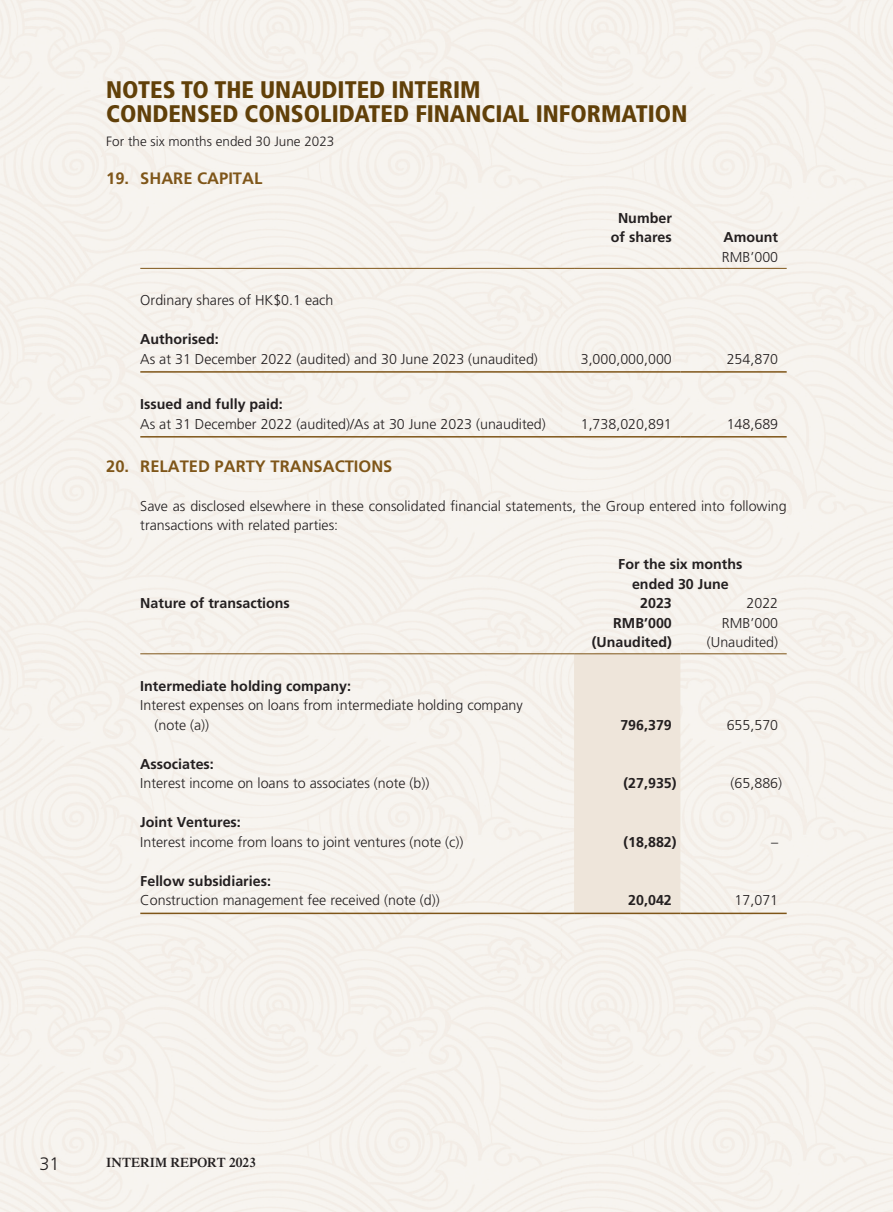
<style>
.page{position:relative;width:893px;height:1212px;background:#fff}
.page>*{position:absolute;margin:0;border:0;box-sizing:border-box;transform-origin:0 0}
.t1{font:900 condensed 24px/24px "Frutiger LT Std";color:#614009}
.t2{font:300 18px "Frutiger LT Std";color:#231f20}
._01_H1{font:700 16.5px "Frutiger LT Std";color:#7f5619}
._50_Table_txt{font:300 14.25px "Frutiger LT Std";color:#231f20}
._50_Table_txt-2{font:700 14.25px "Frutiger LT Std";color:#231f20}
._00_txt{font:300 14.25px/19.5px "Frutiger LT Std";color:#231f20}
.t3{font:300 13.5px "Frutiger LT Std";color:#231f20}
.t4{font:600 13.5px "Times LT Std";color:#231f20}
</style>
<div class="page">
<hr style="left:140px;top:268px;width:434px;height:1px;background:#7f5619">
<hr style="left:574px;top:268px;width:106px;height:1px;background:#7f5619">
<hr style="left:680px;top:268px;width:107px;height:1px;background:#7f5619">
<hr style="left:140px;top:371px;width:434px;height:2px;background:#7f5619">
<hr style="left:574px;top:371px;width:106px;height:2px;background:#7f5619">
<hr style="left:680px;top:371px;width:107px;height:2px;background:#7f5619">
<hr style="left:140px;top:436px;width:434px;height:1px;background:#7f5619">
<hr style="left:574px;top:436px;width:106px;height:1px;background:#7f5619">
<hr style="left:680px;top:436px;width:107px;height:1px;background:#7f5619">
<div style="left:574px;top:654px;width:106px;height:258px;background:#eee5da"></div>
<hr style="left:140px;top:653px;width:434px;height:1px;background:#7f5619">
<hr style="left:574px;top:653px;width:106px;height:1px;background:#7f5619">
<hr style="left:680px;top:653px;width:107px;height:1px;background:#7f5619">
<hr style="left:140px;top:912px;width:434px;height:2px;background:#7f5619">
<hr style="left:574px;top:912px;width:106px;height:2px;background:#7f5619">
<hr style="left:680px;top:912px;width:107px;height:2px;background:#7f5619">
<h1 class="t1" style="left:106px;top:78px;width:582px">NOTES TO THE UNAUDITED INTERIM<br>CONDENSED CONSOLIDATED FINANCIAL INFORMATION</h1>
<p class="t3" style="left:106px;top:134px;width:230px">For the six months ended 30 June 2023</p>
<p class="_01_H1" style="left:140px;top:168px;width:123px">SHARE CAPITAL</p>
<p class="_01_H1" style="left:106px;top:168px;width:24px">19.</p>
<p class="_50_Table_txt-2" style="left:618px;top:209px;width:55px">Number</p>
<p class="_50_Table_txt-2" style="left:611px;top:229px;width:62px">of shares</p>
<p class="_50_Table_txt-2" style="left:723px;top:229px;width:56px">Amount</p>
<p class="_50_Table_txt" style="left:722px;top:249px;width:58px">RMB‘000</p>
<p class="_01_H1" style="left:106px;top:456px;width:24px">20.</p>
<p class="_50_Table_txt" style="left:140px;top:292px;width:195px">Ordinary shares of HK$0.1 each</p>
<p class="_50_Table_txt-2" style="left:140px;top:331px;width:80px">Authorised:</p>
<p class="_50_Table_txt" style="left:140px;top:351px;width:399px">As at 31 December 2022 (audited) and 30 June 2023 (unaudited(</p>
<p class="_50_Table_txt-2" style="left:140px;top:396px;width:144px">Issued and fully paid:</p>
<p class="_50_Table_txt" style="left:140px;top:416px;width:407px">As at 31 December 2022 (audited /) As at 30 June 2023 (unaudited(</p>
<p class="_01_H1" style="left:140px;top:456px;width:254px">RELATED PARTY TRANSACTIONS</p>
<p class="_50_Table_txt" style="left:581px;top:351px;width:93px">3,000,000,000</p>
<p class="_50_Table_txt" style="left:581px;top:416px;width:93px">1,738,020,891</p>
<p class="_50_Table_txt" style="left:727px;top:351px;width:53px">254,870</p>
<p class="_50_Table_txt" style="left:727px;top:416px;width:53px">148,689</p>
<p class="_00_txt" style="left:140px;top:496px;width:648px">Save as disclosed elsewhere in these consolidated financial statements, the Group entered into following transactions with related parties:</p>
<p class="_50_Table_txt-2" style="left:618px;top:556px;width:126px">For the six months</p>
<p class="_50_Table_txt-2" style="left:632px;top:575px;width:98px">ended 30 June</p>
<p class="_50_Table_txt" style="left:746px;top:595px;width:33px">2022</p>
<p class="_50_Table_txt-2" style="left:140px;top:595px;width:151px">Nature of transactions</p>
<p class="_50_Table_txt-2" style="left:640px;top:595px;width:33px">2023</p>
<p class="_50_Table_txt-2" style="left:140px;top:677px;width:212px">Intermediate holding company:</p>
<p class="_50_Table_txt" style="left:140px;top:697px;width:384px">Interest expenses on loans from intermediate holding company</p>
<p class="_50_Table_txt" style="left:155px;top:717px;width:56px">(note ((a(</p>
<p class="_50_Table_txt-2" style="left:140px;top:755px;width:75px">Associates:</p>
<p class="_50_Table_txt" style="left:140px;top:775px;width:291px">Interest income on loans to associates (note ((b(</p>
<p class="_50_Table_txt-2" style="left:140px;top:814px;width:102px">Joint Ventures:</p>
<p class="_50_Table_txt" style="left:140px;top:834px;width:325px">Interest income from loans to joint ventures (note ((c(</p>
<p class="_50_Table_txt-2" style="left:140px;top:872px;width:132px">Fellow subsidiaries:</p>
<p class="_50_Table_txt" style="left:140px;top:892px;width:301px">Construction management fee received (note ((d(</p>
<p class="_50_Table_txt-2" style="left:613px;top:614px;width:60px">RMB’000</p>
<p class="_50_Table_txt" style="left:722px;top:615px;width:58px">RMB‘000</p>
<p class="_50_Table_txt-2" style="left:592px;top:634px;width:81px">(Unaudited)</p>
<p class="_50_Table_txt" style="left:707px;top:634px;width:73px">(Unaudited(</p>
<p class="_50_Table_txt-2" style="left:620px;top:716px;width:53px">796,379</p>
<p class="_50_Table_txt" style="left:727px;top:717px;width:53px">655,570</p>
<p class="_50_Table_txt-2" style="left:623px;top:775px;width:55px">)27,935(</p>
<p class="_50_Table_txt" style="left:731px;top:775px;width:53px">)65,886(</p>
<p class="_50_Table_txt-2" style="left:623px;top:833px;width:55px">)18,882(</p>
<p class="_50_Table_txt" style="left:771px;top:834px;width:9px">–</p>
<p class="_50_Table_txt-2" style="left:628px;top:892px;width:45px">20,042</p>
<p class="_50_Table_txt" style="left:735px;top:892px;width:45px">17,071</p>
<p class="t2" style="left:40px;top:1153px;width:22px">31</p>
<p class="t4" style="left:106px;top:1154px;width:151px">INTERIM REPORT 2023</p>
</div>
